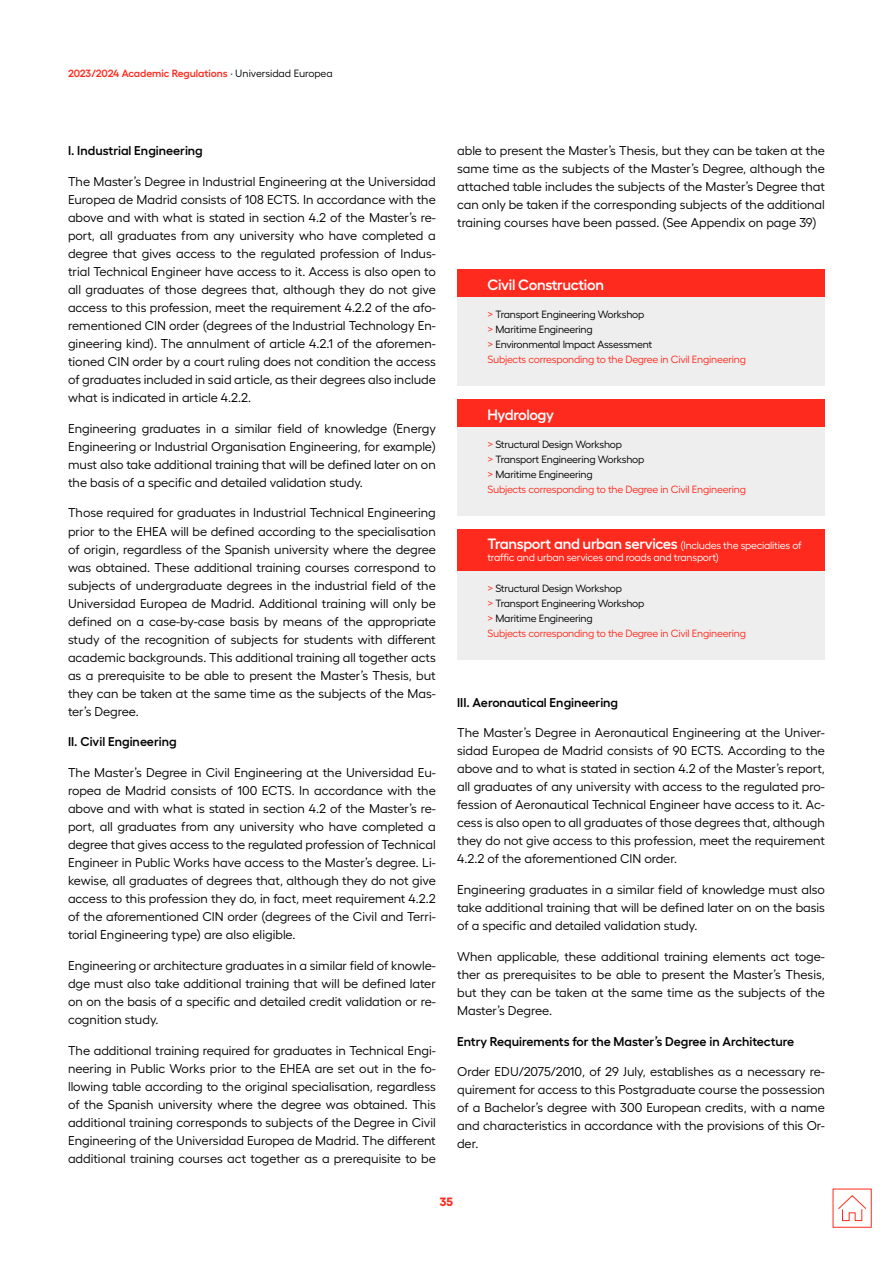
<style>
.page{position:relative;width:893px;height:1263px;background:#fff}
.page>*{position:absolute;margin:0;border:0;box-sizing:border-box;transform-origin:0 0}
.t1{font:600 15px "Hellix";letter-spacing:-.02em;color:#fff}
.t2{font:12.75px/18px "Hellix";color:#000;text-align:justify}
.t3{font:600 12.75px "Hellix";color:#000}
.t4{font:700 12px "Hellix";color:#ff2a1e}
.t5{font:10.5px/15px "Hellix";letter-spacing:-.02em;color:#000}
.t6{font:10.5px/12px "Hellix";letter-spacing:-.02em;color:#fff}
.t7{font:600 10.5px "Hellix";letter-spacing:-.01em;color:#ff2a1e}
.s1{font-weight:400;color:#000}
.s2{color:#ff2a1e}
.s3{font-weight:600;font-size:15px}
</style>
<div class="page">
<svg style="left:832px;top:1188px;width:40px;height:40px"></svg>
<div style="left:458px;top:269px;width:367px;height:29px;background:#ff2a1e"></div>
<div style="left:458px;top:400px;width:367px;height:28px;background:#ff2a1e"></div>
<div style="left:458px;top:529px;width:367px;height:44px;background:#ff2a1e"></div>
<div style="left:458px;top:297px;width:367px;height:89px;background:#eee"></div>
<div style="left:458px;top:428px;width:367px;height:88px;background:#eee"></div>
<div style="left:458px;top:571px;width:367px;height:88px;background:#eee"></div>
<p class="t7" style="left:68px;top:65px;width:266px">2023/2024 Academic Regulations <span class="s1">· Universidad Europea</span></p>
<p class="t3" style="left:68px;top:141px;width:136px">I. Industrial Engineering</p>
<p class="t2" style="left:68px;top:171px;width:369px">The Master’s Degree in Industrial Engineering at the Universidad Europea de Madrid consists of 108 ECTS. In accordance with the above and with what is stated in section 4.2 of the Master’s re&shy;port, all graduates from any university who have completed a degree that gives access to the regulated profession of Indus&shy;trial Technical Engineer have access to it. Access is also open to all graduates of those degrees that, although they do not give access to this profession, meet the requirement 4.2.2 of the afo&shy;rementioned CIN order (degrees of the Industrial Technology En&shy;gineering kind). The annulment of article 4.2.1 of the aforemen&shy;tioned CIN order by a court ruling does not condition the access of graduates included in said article, as their degrees also include what is indicated in article 4.2.2.</p>
<p class="t2" style="left:68px;top:418px;width:369px">Engineering graduates in a similar field of knowledge (Energy Engineering or Industrial Organisation Engineering, for example) must also take additional training that will be defined later on on the basis of a specific and detailed validation study.</p>
<p class="t2" style="left:68px;top:503px;width:369px">Those required for graduates in Industrial Technical Engineering prior to the EHEA will be defined according to the specialisation of origin, regardless of the Spanish university where the degree was obtained. These additional training courses correspond to subjects of undergraduate degrees in the industrial field of the Universidad Europea de Madrid. Additional training will only be defined on a case-by-case basis by means of the appropriate study of the recognition of subjects for students with different academic backgrounds. This additional training all together acts as a prerequisite to be able to present the Master’s Thesis, but they can be taken at the same time as the subjects of the Mas&shy;ter’s Degree.</p>
<p class="t3" style="left:68px;top:732px;width:110px">II. Civil Engineering</p>
<p class="t2" style="left:68px;top:762px;width:369px">The Master’s Degree in Civil Engineering at the Universidad Eu&shy;ropea de Madrid consists of 100 ECTS. In accordance with the above and with what is stated in section 4.2 of the Master’s re&shy;port, all graduates from any university who have completed a degree that gives access to the regulated profession of Technical Engineer in Public Works have access to the Master’s degree. Li&shy;kewise, all graduates of degrees that, although they do not give access to this profession they do, in fact, meet requirement 4.2.2 of the aforementioned CIN order (degrees of the Civil and Terri&shy;torial Engineering type) are also eligible.</p>
<p class="t2" style="left:68px;top:955px;width:369px">Engineering or architecture graduates in a similar field of knowle&shy;dge must also take additional training that will be defined later on on the basis of a specific and detailed credit validation or re&shy;cognition study.</p>
<p class="t2" style="left:68px;top:1040px;width:369px">The additional training required for graduates in Technical Engi&shy;neering in Public Works prior to the EHEA are set out in the fo&shy;llowing table according to the original specialisation, regardless of the Spanish university where the degree was obtained. This additional training corresponds to subjects of the Degree in Civil Engineering of the Universidad Europea de Madrid. The different additional training courses act together as a prerequisite to be</p>
<p class="t2" style="left:457px;top:140px;width:369px">able to present the Master’s Thesis, but they can be taken at the same time as the subjects of the Master’s Degree, although the attached table includes the subjects of the Master’s Degree that can only be taken if the corresponding subjects of the additional training courses have been passed. (See Appendix on page 39)</p>
<p class="t1" style="left:487px;top:272px;width:118px">Civil Construction</p>
<p class="t5" style="left:487px;top:306px;width:260px"><span class="s2">&gt;</span> Transport Engineering Workshop<br><span class="s2">&gt;</span> Maritime Engineering<br><span class="s2">&gt;</span> Environmental Impact Assessment<br><span class="s2">Subjects corresponding to the Degree in Civil Engineering</span></p>
<p class="t1" style="left:487px;top:403px;width:68px">Hydrology</p>
<p class="t5" style="left:487px;top:436px;width:260px"><span class="s2">&gt;</span> Structural Design Workshop<br><span class="s2">&gt;</span> Transport Engineering Workshop<br><span class="s2">&gt;</span> Maritime Engineering<br><span class="s2">Subjects corresponding to the Degree in Civil Engineering</span></p>
<p class="t6" style="left:487px;top:538px;width:316px"><span class="s3">Transport and urban services</span> (Includes the specialities of traffic and urban services and roads and transport)</p>
<p class="t5" style="left:487px;top:579px;width:260px"><span class="s2">&gt;</span> Structural Design Workshop<br><span class="s2">&gt;</span> Transport Engineering Workshop<br><span class="s2">&gt;</span> Maritime Engineering<br><span class="s2">Subjects corresponding to the Degree in Civil Engineering</span></p>
<p class="t3" style="left:457px;top:692px;width:163px">III. Aeronautical Engineering</p>
<p class="t2" style="left:457px;top:722px;width:369px">The Master’s Degree in Aeronautical Engineering at the Univer&shy;sidad Europea de Madrid consists of 90 ECTS. According to the above and to what is stated in section 4.2 of the Master’s report, all graduates of any university with access to the regulated pro&shy;fession of Aeronautical Technical Engineer have access to it. Ac&shy;cess is also open to all graduates of those degrees that, although they do not give access to this profession, meet the requirement 4.2.2 of the aforementioned CIN order.</p>
<p class="t2" style="left:457px;top:879px;width:369px">Engineering graduates in a similar field of knowledge must also take additional training that will be defined later on on the basis of a specific and detailed validation study.</p>
<p class="t2" style="left:457px;top:946px;width:369px">When applicable, these additional training elements act toge&shy;ther as prerequisites to be able to present the Master’s Thesis, but they can be taken at the same time as the subjects of the Master’s Degree.</p>
<p class="t3" style="left:457px;top:1031px;width:339px">Entry Requirements for the Master’s Degree in Architecture</p>
<p class="t2" style="left:457px;top:1061px;width:369px">Order EDU/2075/2010, of 29 July, establishes as a necessary re&shy;quirement for access to this Postgraduate course the possession of a Bachelor’s degree with 300 European credits, with a name and characteristics in accordance with the provisions of this Or&shy;der.</p>
<p class="t4" style="left:440px;top:1192px;width:15px">35</p>
</div>
